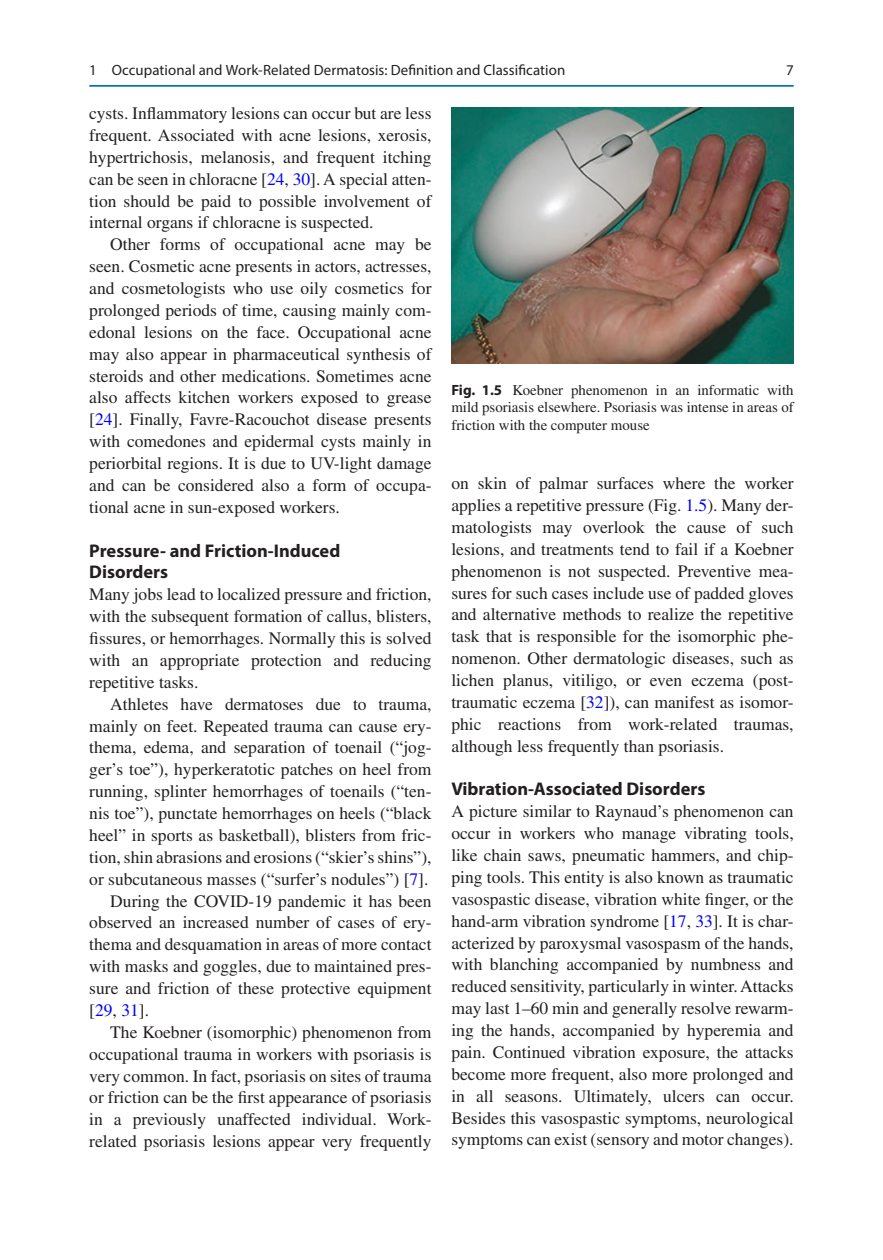
<style>
.page{position:relative;width:883px;height:1260px;background:#fff}
.page>*{position:absolute;margin:0;border:0;box-sizing:border-box;transform-origin:0 0}
._3_hd{font:700 18.38px/21.9px "Myriad Pro";color:#231f20}
.Text{font:17.5px/21.9px "Times LT Std";color:#231f20;text-align:justify}
.Text_flush{font:17.5px/21.9px "Times LT Std";color:#231f20;text-align:justify}
.t1{font:14.88px/17.5px "Times LT Std";color:#231f20;text-align:justify}
.t2{font:14.88px "Myriad Pro";letter-spacing:.005em;color:#231f20}
.s1{color:#00f}
.s2{font-family:"Myriad Pro";font-weight:700}
</style>
<div class="page">
<img style="left:452px;top:107px;width:341px;height:257px">
<hr style="left:89px;top:85px;width:705px;height:2px;background:#0073bc">
<p class="t2" style="left:89px;top:61px;width:478px">1 Occupational and Work-Related Dermatosis: Definition and Classification</p>
<p class="t2" style="left:786px;top:61px;width:9px">7</p>
<p class="Text" style="left:89px;top:102px;width:344px">cysts. Inflammatory lesions can occur but are less frequent. Associated with acne lesions, xerosis, hypertrichosis, melanosis, and frequent itching can be seen in chloracne [<span class="s1">24</span>, <span class="s1">30</span>]. A special atten&shy;tion should be paid to possible involvement of internal organs if chloracne is suspected.</p>
<p class="Text" style="left:89px;top:233px;width:344px;text-indent:21px">Other forms of occupational acne may be seen. Cosmetic acne presents in actors, actresses, and cosmetologists who use oily cosmetics for prolonged periods of time, causing mainly com&shy;edonal lesions on the face. Occupational acne may also appear in pharmaceutical synthesis of steroids and other medications. Sometimes acne also affects kitchen workers exposed to grease [<span class="s1">24</span>]. Finally, Favre-Racouchot disease presents with comedones and epidermal cysts mainly in periorbital regions. It is due to UV-light damage and can be considered also a form of occupa&shy;tional acne in sun-exposed workers.</p>
<h4 class="_3_hd" style="left:89px;top:539px;width:253px">Pressure- and Friction-Induced<br>Disorders</h4>
<p class="Text_flush" style="left:89px;top:583px;width:344px">Many jobs lead to localized pressure and friction, with the subsequent formation of callus, blisters, fissures, or hemorrhages. Normally this is solved with an appropriate protection and reducing repetitive tasks.</p>
<p class="Text" style="left:89px;top:693px;width:344px;text-indent:21px">Athletes have dermatoses due to trauma, mainly on feet. Repeated trauma can cause ery&shy;thema, edema, and separation of toenail (“jog&shy;ger’s toe”), hyperkeratotic patches on heel from running, splinter hemorrhages of toenails (“ten&shy;nis toe”), punctate hemorrhages on heels (“black heel” in sports as basketball), blisters from fric&shy;tion, shin abrasions and erosions (“skier’s shins”), or subcutaneous masses (“surfer’s nodules”) [<span class="s1">7</span>].</p>
<p class="Text" style="left:89px;top:890px;width:344px;text-indent:21px">During the COVID-19 pandemic it has been observed an increased number of cases of ery&shy;thema and desquamation in areas of more contact with masks and goggles, due to maintained pres&shy;sure and friction of these protective equipment [<span class="s1">29</span>, <span class="s1">31</span>].</p>
<p class="Text" style="left:89px;top:1021px;width:344px;text-indent:21px">The Koebner (isomorphic) phenomenon from occupational trauma in workers with psoriasis is very common. In fact, psoriasis on sites of trauma or friction can be the first appearance of psoriasis in a previously unaffected individual. Work&shy;related psoriasis lesions appear very frequently</p>
<p class="t1" style="left:451px;top:381px;width:344px"><span class="s2">Fig. 1.5</span> Koebner phenomenon in an informatic with mild psoriasis elsewhere. Psoriasis was intense in areas of friction with the computer mouse</p>
<p class="Text" style="left:451px;top:472px;width:344px">on skin of palmar surfaces where the worker applies a repetitive pressure (Fig. <span class="s1">1.5</span>). Many der&shy;matologists may overlook the cause of such lesions, and treatments tend to fail if a Koebner phenomenon is not suspected. Preventive mea&shy;sures for such cases include use of padded gloves and alternative methods to realize the repetitive task that is responsible for the isomorphic phe&shy;nomenon. Other dermatologic diseases, such as lichen planus, vitiligo, or even eczema (post&shy;traumatic eczema [<span class="s1">32</span>]), can manifest as isomor&shy;phic reactions from work-related traumas, although less frequently than psoriasis.</p>
<h4 class="_3_hd" style="left:451px;top:778px;width:255px">Vibration-Associated Disorders</h4>
<p class="Text_flush" style="left:451px;top:800px;width:344px">A picture similar to Raynaud’s phenomenon can occur in workers who manage vibrating tools, like chain saws, pneumatic hammers, and chip&shy;ping tools. This entity is also known as traumatic vasospastic disease, vibration white finger, or the hand-arm vibration syndrome [<span class="s1">17</span>, <span class="s1">33</span>]. It is char&shy;acterized by paroxysmal vasospasm of the hands, with blanching accompanied by numbness and reduced sensitivity, particularly in winter. Attacks may last 1–60 min and generally resolve rewarm&shy;ing the hands, accompanied by hyperemia and pain. Continued vibration exposure, the attacks become more frequent, also more prolonged and in all seasons. Ultimately, ulcers can occur.<br>Besides this vasospastic symptoms, neurological symptoms can exist (sensory and motor changes).</p>
</div>
